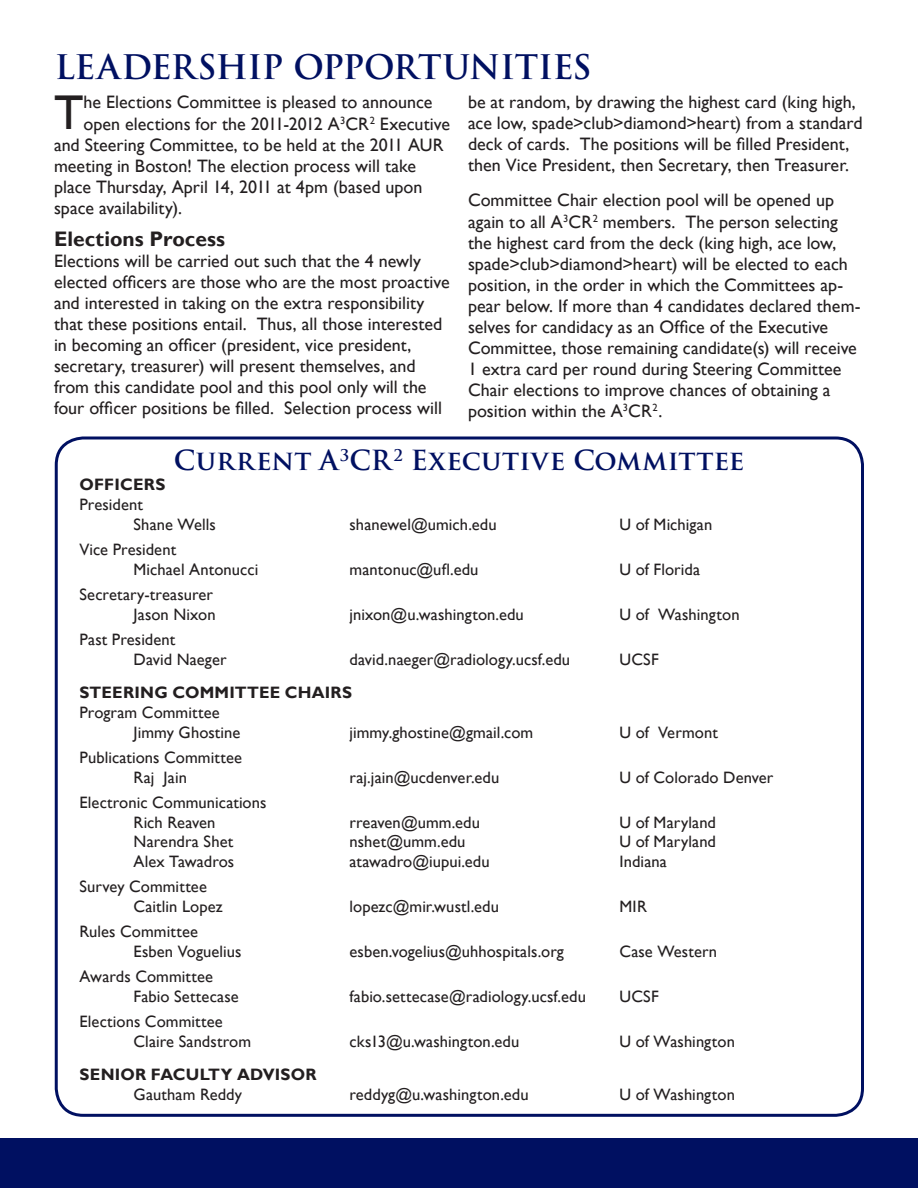
<style>
.page{position:relative;width:918px;height:1188px;background:#fff}
.page>*{position:absolute;margin:0;border:0;box-sizing:border-box;transform-origin:0 0}
.t1{font:48.75px "Gill Sans";color:#231f20}
.t2{font:700 33px "Trajan Pro";letter-spacing:-.015em;color:#001061}
.titles{font:700 27px "Trajan Pro";letter-spacing:.01em;color:#001061}
.t3{font:700 21px "Gill Sans";color:#231f20}
.t4{font:18px/21px "Gill Sans";color:#231f20}
.committee_title{font:16.5px "Gill Sans";letter-spacing:.005em;color:#231f20}
.t5{font:700 16.5px "Gill Sans";letter-spacing:.01em;color:#231f20}
</style>
<div class="page">
<div style="left:55px;top:436px;width:809px;height:681px;border:3px solid #001061;border-radius:27px"></div>
<div style="left:0;top:1138px;width:918px;height:50px;background:#001061"></div>
<p class="t2" style="left:55px;top:46px;width:539px">LEADERSHIP OPPORTUNITIES</p>
<p class="t1" style="left:54px;top:85px;width:31px">T</p>
<p class="t4" style="left:83px;top:92px;width:351px">he Elections Committee is pleased to announce</p>
<p class="t4" style="left:468px;top:92px;width:396px">be at random, by drawing the highest card (king high, ace low, spade&gt;club&gt;diamond&gt;heart) from a standard deck of cards. The positions will be filled President, then Vice President, then Secretary, then Treasurer.</p>
<p class="t4" style="left:468px;top:190px;width:394px">Committee Chair election pool will be opened up again to all A<sup>3</sup>CR<sup>2</sup> members. The person selecting the highest card from the deck (king high, ace low, spade&gt;club&gt;diamond&gt;heart) will be elected to each position, in the order in which the Committees ap&shy;pear below. If more than 4 candidates declared them&shy;selves for candidacy as an Office of the Executive Committee, those remaining candidate(s) will receive 1 extra card per round during Steering Committee Chair elections to improve chances of obtaining a position within the A<sup>3</sup>CR<sup>2</sup>.</p>
<p class="titles" style="left:174px;top:444px;width:572px">Current A<sup>3</sup>CR<sup>2</sup> Executive Committee</p>
<p class="t4" style="left:83px;top:114px;width:368px">open elections for the 2011-2012 A<sup>3</sup>CR<sup>2</sup> Executive</p>
<p class="t4" style="left:54px;top:135px;width:391px">and Steering Committee, to be held at the 2011 AUR</p>
<p class="t4" style="left:54px;top:156px;width:364px">meeting in Boston! The election process will take</p>
<p class="t4" style="left:54px;top:177px;width:370px">place Thursday, April 14, 2011 at 4pm (based upon</p>
<p class="t4" style="left:54px;top:198px;width:130px">space availability).</p>
<p class="t3" style="left:54px;top:226px;width:173px">Elections Process</p>
<p class="t4" style="left:54px;top:251px;width:397px">Elections will be carried out such that the 4 newly elected officers are those who are the most proactive and interested in taking on the extra responsibility that these positions entail. Thus, all those interested in becoming an officer (president, vice president, secretary, treasurer) will present themselves, and from this candidate pool and this pool only will the four officer positions be filled. Selection process will</p>
<p class="t5" style="left:80px;top:475px;width:87px">OFFICERS</p>
<p class="committee_title" style="left:80px;top:495px;width:65px">President</p>
<p class="committee_title" style="left:134px;top:515px;width:84px">Shane Wells</p>
<p class="committee_title" style="left:350px;top:515px;width:149px">shanewel@umich.edu</p>
<p class="committee_title" style="left:620px;top:515px;width:94px">U of Michigan</p>
<p class="committee_title" style="left:80px;top:540px;width:98px">Vice President</p>
<p class="committee_title" style="left:134px;top:560px;width:126px">Michael Antonucci</p>
<p class="committee_title" style="left:350px;top:560px;width:130px">mantonuc@ufl.edu</p>
<p class="committee_title" style="left:620px;top:560px;width:82px">U of Florida</p>
<p class="committee_title" style="left:80px;top:585px;width:135px">Secretary-treasurer</p>
<p class="committee_title" style="left:134px;top:605px;width:84px">Jason Nixon</p>
<p class="committee_title" style="left:350px;top:605px;width:176px">jnixon@u.washington.edu</p>
<p class="committee_title" style="left:620px;top:605px;width:122px">U of Washington</p>
<p class="committee_title" style="left:80px;top:630px;width:97px">Past President</p>
<p class="committee_title" style="left:134px;top:650px;width:95px">David Naeger</p>
<p class="committee_title" style="left:350px;top:650px;width:222px">david.naeger@radiology.ucsf.edu</p>
<p class="committee_title" style="left:620px;top:650px;width:41px">UCSF</p>
<p class="t5" style="left:80px;top:682px;width:274px">STEERING COMMITTEE CHAIRS</p>
<p class="committee_title" style="left:80px;top:703px;width:142px">Program Committee</p>
<p class="committee_title" style="left:134px;top:722px;width:109px">Jimmy Ghostine</p>
<p class="committee_title" style="left:350px;top:722px;width:185px">jimmy.ghostine@gmail.com</p>
<p class="committee_title" style="left:620px;top:722px;width:100px">U of Vermont</p>
<p class="committee_title" style="left:80px;top:748px;width:164px">Publications Committee</p>
<p class="committee_title" style="left:134px;top:767px;width:55px">Raj Jain</p>
<p class="committee_title" style="left:350px;top:767px;width:151px">raj.jain@ucdenver.edu</p>
<p class="committee_title" style="left:620px;top:767px;width:155px">U of Colorado Denver</p>
<p class="committee_title" style="left:80px;top:793px;width:189px">Electronic Communications</p>
<p class="committee_title" style="left:134px;top:812px;width:84px">Rich Reaven</p>
<p class="committee_title" style="left:350px;top:812px;width:132px">rreaven@umm.edu</p>
<p class="committee_title" style="left:620px;top:812px;width:98px">U of Maryland</p>
<p class="committee_title" style="left:134px;top:832px;width:101px">Narendra Shet</p>
<p class="committee_title" style="left:350px;top:832px;width:117px">nshet@umm.edu</p>
<p class="committee_title" style="left:620px;top:832px;width:98px">U of Maryland</p>
<p class="committee_title" style="left:134px;top:852px;width:102px">Alex Tawadros</p>
<p class="committee_title" style="left:350px;top:852px;width:142px">atawadro@iupui.edu</p>
<p class="committee_title" style="left:620px;top:852px;width:49px">Indiana</p>
<p class="committee_title" style="left:80px;top:877px;width:129px">Survey Committee</p>
<p class="committee_title" style="left:134px;top:897px;width:91px">Caitlin Lopez</p>
<p class="committee_title" style="left:350px;top:897px;width:151px">lopezc@mir.wustl.edu</p>
<p class="committee_title" style="left:620px;top:897px;width:29px">MIR</p>
<p class="committee_title" style="left:80px;top:922px;width:120px">Rules Committee</p>
<p class="committee_title" style="left:134px;top:942px;width:110px">Esben Voguelius</p>
<p class="committee_title" style="left:350px;top:942px;width:216px">esben.vogelius@uhhospitals.org</p>
<p class="committee_title" style="left:620px;top:942px;width:99px">Case Western</p>
<p class="committee_title" style="left:80px;top:967px;width:135px">Awards Committee</p>
<p class="committee_title" style="left:134px;top:987px;width:107px">Fabio Settecase</p>
<p class="committee_title" style="left:350px;top:987px;width:238px">fabio.settecase@radiology.ucsf.edu</p>
<p class="committee_title" style="left:620px;top:987px;width:41px">UCSF</p>
<p class="committee_title" style="left:80px;top:1012px;width:145px">Elections Committee</p>
<p class="committee_title" style="left:134px;top:1032px;width:119px">Claire Sandstrom</p>
<p class="committee_title" style="left:350px;top:1032px;width:171px">cks13@u.washington.edu</p>
<p class="committee_title" style="left:620px;top:1032px;width:117px">U of Washington</p>
<p class="t5" style="left:80px;top:1065px;width:239px">SENIOR FACULTY ADVISOR</p>
<p class="committee_title" style="left:134px;top:1085px;width:110px">Gautham Reddy</p>
<p class="committee_title" style="left:350px;top:1085px;width:181px">reddyg@u.washington.edu</p>
<p class="committee_title" style="left:620px;top:1085px;width:117px">U of Washington</p>
</div>
